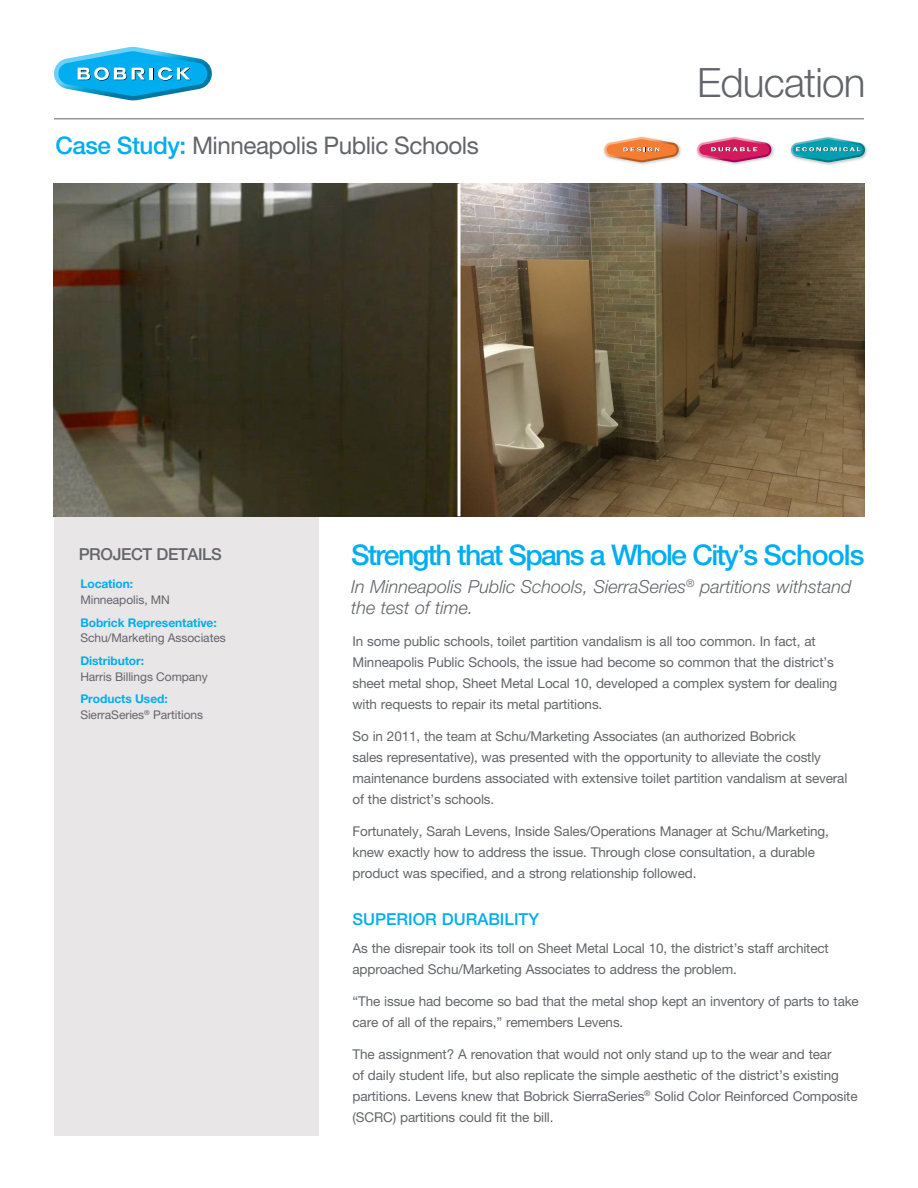
<style>
.page{position:relative;width:918px;height:1188px;background:#fff}
.page>*{position:absolute;margin:0;border:0;box-sizing:border-box;transform-origin:0 0}
.t1{font:300 40.5px "Helvetica Neue LT Std";letter-spacing:-.02em;color:#63656a}
.Project_Location{font:500 28.5px "Helvetica Neue LT Std";letter-spacing:-.06em;color:#00aeef}
.t2{font:24.3px "Helvetica Neue LT Std";letter-spacing:-.02em;color:#63656a}
.Project_Background{font:italic 300 18px/21px "Helvetica Neue LT Std";color:#63656a}
.t3{font:500 16.5px "Helvetica Neue LT Std";color:#00aeef}
.t4{font:500 16.5px "Helvetica Neue LT Std";letter-spacing:-.025em;color:#63656a}
.Project_Story{font:13.5px/21px "Helvetica Neue LT Std";letter-spacing:-.01em;color:#63656a}
.Project_Description{font:12px/15.8px "Helvetica Neue LT Std";letter-spacing:-.005em;color:#63656a}
.s1{font-weight:500;color:#00aeef}
.s2{font-weight:700;color:#00aeef}
</style>
<div class="page">
<div style="left:54px;top:516px;width:265px;height:620px;background:#e8e6e7"></div>
<svg style="left:54px;top:47px;width:158px;height:53px"></svg>
<hr style="left:54px;top:118px;width:810px;height:1px;background:#63656a">
<img style="left:460px;top:184px;width:404px;height:332px">
<svg style="left:54px;top:184px;width:404px;height:332px;background:#413c2c"></svg>
<img style="left:696px;top:136px;width:78px;height:29px">
<svg style="left:697px;top:137px;width:74px;height:25px"></svg>
<img style="left:790px;top:145px;width:77px;height:20px">
<img style="left:791px;top:137px;width:74px;height:25px">
<svg style="left:793px;top:139px;width:70px;height:21px"></svg>
<img style="left:603px;top:136px;width:78px;height:29px">
<svg style="left:604px;top:137px;width:75px;height:25px"></svg>
<p class="t2" style="left:56px;top:131px;width:425px"><span class="s1">Case Study:</span> Minneapolis Public Schools</p>
<p class="t1" style="left:697px;top:58px;width:170px">Education</p>
<p class="t4" style="left:79px;top:544px;width:145px">PROJECT DETAILS</p>
<p class="Project_Description" style="left:80px;top:576px;width:91px"><span class="s2">Location:<br></span>Minneapolis, MN</p>
<p class="Project_Description" style="left:80px;top:614px;width:147px"><span class="s2">Bobrick Representative:<br></span>Schu/Marketing Associates</p>
<p class="Project_Description" style="left:80px;top:653px;width:129px"><span class="s2">Distributor:<br></span>Harris Billings Company</p>
<p class="Project_Description" style="left:80px;top:691px;width:124px"><span class="s2">Products Used:<br></span>SierraSeries<sup>®</sup> Partitions</p>
<p class="Project_Location" style="left:351px;top:538px;width:515px">Strength that Spans a Whole City’s Schools</p>
<p class="Project_Background" style="left:351px;top:575px;width:502px">In Minneapolis Public Schools, SierraSeries<sup>®</sup> partitions withstand the test of time.</p>
<p class="Project_Story" style="left:353px;top:631px;width:486px">In some public schools, toilet partition vandalism is all too common. In fact, at Minneapolis Public Schools, the issue had become so common that the district’s sheet metal shop, Sheet Metal Local 10, developed a complex system for dealing with requests to repair its metal partitions.</p>
<p class="Project_Story" style="left:353px;top:725px;width:496px">So in 2011, the team at Schu/Marketing Associates (an authorized Bobrick<br>sales representative), was presented with the opportunity to alleviate the costly maintenance burdens associated with extensive toilet partition vandalism at several of the district’s schools.</p>
<p class="Project_Story" style="left:353px;top:820px;width:478px">Fortunately, Sarah Levens, Inside Sales/Operations Manager at Schu/Marketing, knew exactly how to address the issue. Through close consultation, a durable product was specified, and a strong relationship followed.</p>
<p class="t3" style="left:353px;top:909px;width:188px">SUPERIOR DURABILITY</p>
<p class="Project_Story" style="left:353px;top:937px;width:478px">As the disrepair took its toll on Sheet Metal Local 10, the district’s staff architect approached Schu/Marketing Associates to address the problem.</p>
<p class="Project_Story" style="left:353px;top:990px;width:508px">“The issue had become so bad that the metal shop kept an inventory of parts to take care of all of the repairs,” remembers Levens.</p>
<p class="Project_Story" style="left:353px;top:1043px;width:507px">The assignment? A renovation that would not only stand up to the wear and tear<br>of daily student life, but also replicate the simple aesthetic of the district’s existing partitions. Levens knew that Bobrick SierraSeries<sup>®</sup> Solid Color Reinforced Composite (SCRC) partitions could fit the bill.</p>
</div>
